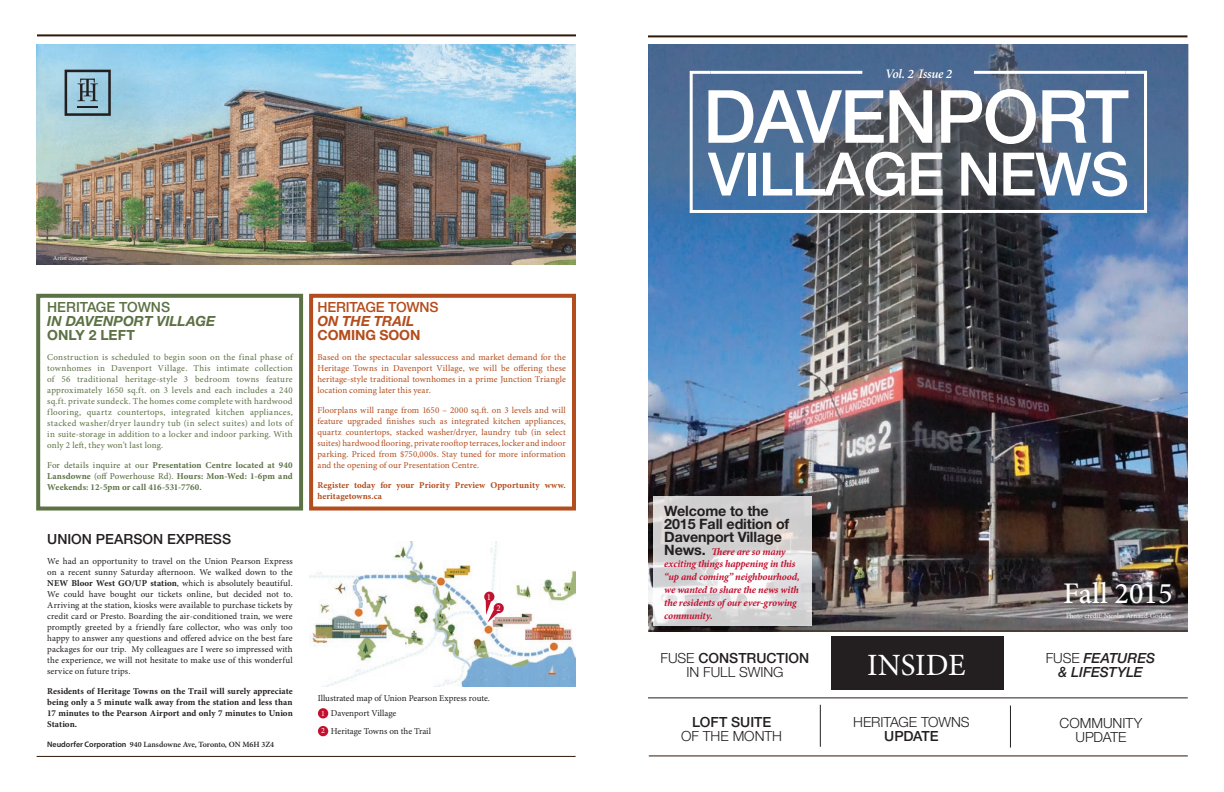
<style>
.page{position:relative;width:1224px;height:792px;background:#fff}
.page>*{position:absolute;margin:0;border:0;box-sizing:border-box;transform-origin:0 0}
.t1{font:500 73.5px "Helvetica Neue";letter-spacing:-.025em;color:#fff}
.t2{font:500 60px "Helvetica Neue";letter-spacing:-.025em;color:#fff}
.t3{font:31px "Minion Pro";color:#fff}
.t4{font:500 30px "Minion Pro";color:#fff}
.t5{font:700 14.3px/12.8px "Helvetica Neue";letter-spacing:-.01em;color:#231f20}
.t6{font:300 14px/14px "Helvetica Neue";letter-spacing:-.005em;color:#231f20;text-align:center}
.t7{font:500 14px "Helvetica Neue";color:#231f20}
.t8{font:italic 500 14px/14px "Helvetica Neue";letter-spacing:-.01em;color:#231f20;text-align:center}
.t9{font:italic 700 14px "Helvetica Neue";letter-spacing:.005em;color:#5c7144}
.t10{font:500 14px "Helvetica Neue";color:#5c7144}
.t11{font:500 14px "Helvetica Neue";letter-spacing:-.01em;color:#b44d1d}
.t12{font:italic 700 14px "Helvetica Neue";letter-spacing:-.005em;color:#b44d1d}
.t13{font:700 14px "Helvetica Neue";letter-spacing:-.01em;color:#b44d1d}
.t14{font:700 14px "Helvetica Neue";letter-spacing:.005em;color:#5c7144}
.t15{font:italic 600 13px "Minion Pro";letter-spacing:-.025em;color:#fff}
.t16{font:italic 700 10.2px/12.8px "Minion Pro";letter-spacing:-.015em;color:#c3102f}
.t17{font:9px/11px "Minion Pro";color:#231f20;text-align:justify}
.t18{font:9px/11px "Minion Pro";letter-spacing:.005em;color:#b44d1d;text-align:justify}
.t19{font:9px/11px "Minion Pro";letter-spacing:.015em;color:#5c7144;text-align:justify}
.t20{font:700 9px/11px "Minion Pro";letter-spacing:.005em;color:#231f20;text-align:justify}
.t21{font:700 9px/11px "Minion Pro";letter-spacing:.005em;color:#5c7144;text-align:justify}
.t22{font:700 9px/11px "Minion Pro";letter-spacing:.01em;color:#b44d1d}
.t23{font:9px "Minion Pro";color:#fff}
.t24{font:600 8px "Minion Pro";letter-spacing:-.005em;color:#231f20}
.t25{font:8px "Minion Pro";color:#fff}
.t26{font:7px "Minion Pro";color:#fff}
.t27{font:6px "Minion Pro";letter-spacing:-.005em;color:#fff}
.s1{font-weight:500}
.s2{font-weight:700}
.s3{font-family:"Myriad Pro"}
.s4{font-family:"Helvetica Neue";font-style:normal;font-size:14.3px;color:#231f20}
.s5{font-weight:300;font-style:normal}
</style>
<div class="page">
<div style="left:309px;top:294px;width:267px;height:217px;background:#fff;border:4px solid #b44d1d"></div>
<div style="left:36px;top:294px;width:267px;height:217px;border:4px solid #5c7144"></div>
<img style="left:648px;top:264px;width:540px;height:366px">
<svg style="left:648px;top:44px;width:541px;height:220px;background:#47678d"></svg>
<hr style="left:648px;top:35px;width:540px;height:2px;background:#321807">
<div style="left:831px;top:637px;width:172px;height:53px;background:#231f20"></div>
<svg style="left:653px;top:496px;width:159px;height:130px;fill:#d3d2d3"></svg>
<svg style="left:688px;top:69px;width:461px;height:145px;background:#546983"></svg>
<hr style="left:974px;top:71px;width:152px;height:3px;background:#fff">
<hr style="left:710px;top:71px;width:152px;height:3px;background:#fff">
<hr style="left:648px;top:698px;width:540px;height:1px;background:#231f20">
<hr style="left:1010px;top:706px;width:1px;height:42px;background:#231f20">
<hr style="left:649px;top:755px;width:539px;height:1px;background:#321807">
<hr style="left:820px;top:705px;width:1px;height:42px;background:#231f20">
<hr style="left:648px;top:630px;width:540px;height:2px;background:#321807">
<img style="left:37px;top:44px;width:539px;height:221px">
<img style="left:309px;top:542px;width:267px;height:145px">
<svg style="left:65px;top:70px;width:46px;height:46px;background:#7a99a8"></svg>
<hr style="left:37px;top:756px;width:539px;height:1px;background:#321807">
<hr style="left:37px;top:34px;width:539px;height:2px;background:#321807">
<div style="left:484px;top:592px;width:10px;height:10px;background:#c3102f;border-radius:50%"></div>
<div style="left:318px;top:708px;width:10px;height:10px;background:#c3102f;border-radius:50%"></div>
<div style="left:318px;top:726px;width:10px;height:10px;background:#c3102f;border-radius:50%"></div>
<svg style="left:486px;top:599px;width:19px;height:23px"></svg>
<p class="t27" style="left:53px;top:254px;width:36px">Artist concept</p>
<h3 class="t10" style="left:47px;top:299px;width:124px">HERITAGE TOWNS</h3>
<h3 class="t9" style="left:47px;top:313px;width:170px">IN DAVENPORT VILLAGE</h3>
<h3 class="t14" style="left:47px;top:327px;width:89px">ONLY 2 LEFT</h3>
<p class="t19" style="left:47px;top:352px;width:247px">Construction is scheduled to begin soon on the final phase of townhomes in Davenport Village. This intimate collection of 56 traditional heritage-style 3 bedroom towns feature approximately 1650 sq.ft. on 3 levels and each includes a 240 sq.ft. private sundeck. The homes come complete with hardwood flooring, quartz countertops, integrated kitchen appliances, stacked washer/dryer laundry tub (in select suites) and lots of in suite-storage in addition to a locker and indoor parking. With only 2 left, they won’t last long.</p>
<p class="t21" style="left:47px;top:460px;width:247px"><span class="s1">For details inquire at our</span> Presentation Centre located at 940<br>Lansdowne <span class="s1">(off Powerhouse Rd).</span> Hours: Mon-Wed: 1-6pm and Weekends: 12-5pm or call 416-531-7760.</p>
<h3 class="t7" style="left:47px;top:530px;width:185px">UNION PEARSON EXPRESS</h3>
<p class="t17" style="left:47px;top:555px;width:247px">We had an opportunity to travel on the Union Pearson Express on a recent sunny Saturday afternoon. We walked down to the <span class="s2">NEW Bloor West GO/UP station</span>, which is absolutely beautiful.<br>We could have bought our tickets online, but decided not to.<br>Arriving at the station, kiosks were available to purchase tickets by credit card or Presto. Boarding the air-conditioned train, we were promptly greeted by a friendly fare collector, who was only too happy to answer any questions and offered advice on the best fare packages for our trip. My colleagues are I were so impressed with the experience, we will not hesitate to make use of this wonderful service on future trips.</p>
<p class="t20" style="left:47px;top:685px;width:247px">Residents of Heritage Towns on the Trail will surely appreciate being only a 5 minute walk away from the station and less than 17 minutes to the Pearson Airport and only 7 minutes to Union Station.</p>
<p class="t24" style="left:47px;top:738px;width:228px"><span class="s3">Neudorfer Corporation</span> 940 Lansdowne Ave, Toronto, ON M6H 3Z4</p>
<h3 class="t11" style="left:318px;top:299px;width:123px">HERITAGE TOWNS</h3>
<h3 class="t12" style="left:318px;top:313px;width:98px">ON THE TRAIL</h3>
<h3 class="t13" style="left:318px;top:327px;width:104px">COMING SOON</h3>
<p class="t18" style="left:318px;top:352px;width:250px">Based on the spectacular salessuccess and market demand for the Heritage Towns in Davenport Village, we will be offering these heritage-style traditional townhomes in a prime Junction Triangle location coming later this year.</p>
<p class="t18" style="left:318px;top:405px;width:250px">Floorplans will range from 1650 – 2000 sq.ft. on 3 levels and will feature upgraded finishes such as integrated kitchen appliances, quartz countertops, stacked washer/dryer, laundry tub (in select suites) hardwood flooring, private rooftop terraces, locker and indoor parking. Priced from $750,000s. Stay tuned for more information and the opening of our Presentation Centre.</p>
<p class="t22" style="left:318px;top:480px;width:250px">Register today for your Priority Preview Opportunity www. heritagetowns.ca</p>
<p class="t23" style="left:487px;top:591px;width:6px">1</p>
<p class="t23" style="left:496px;top:602px;width:6px">2</p>
<p class="t17" style="left:318px;top:692px;width:174px">Illustrated map of Union Pearson Express route.</p>
<p class="t17" style="left:331px;top:704px;width:102px;line-height:18px">Davenport Village<br>Heritage Towns on the Trail</p>
<p class="t25" style="left:321px;top:708px;width:5px">1</p>
<p class="t25" style="left:321px;top:725px;width:5px">2</p>
<h3 class="t15" style="left:885px;top:64px;width:68px">Vol. 2 Issue 2</h3>
<h1 class="t1" style="left:703px;top:73px;width:428px">DAVENPORT</h1>
<h2 class="t2" style="left:708px;top:138px;width:423px">VILLAGE NEWS</h2>
<h3 class="t5" style="left:664px;top:504px;width:127px">Welcome to the<br>2015 Fall edition of<br>Davenport Village</h3>
<p class="t16" style="left:664px;top:545px;width:137px"><span class="s4">News.</span> There are so many exciting things happening in this “up and coming” neighbourhood, we wanted to share the news with the residents of our ever-growing community.</p>
<h3 class="t6" style="left:661px;top:651px;width:150px">FUSE <span class="s1">CONSTRUCTION<br></span>IN FULL SWING</h3>
<h3 class="t7" style="left:692px;top:714px;width:81px">LOFT SUITE</h3>
<h3 class="t6" style="left:681px;top:729px;width:103px">OF THE MONTH</h3>
<h3 class="t3" style="left:867px;top:644px;width:100px">INSIDE</h3>
<h3 class="t6" style="left:853px;top:715px;width:118px">HERITAGE TOWNS</h3>
<h3 class="t7" style="left:884px;top:728px;width:56px">UPDATE</h3>
<h3 class="t4" style="left:1063px;top:573px;width:111px">Fall 2015</h3>
<p class="t26" style="left:1066px;top:611px;width:107px">Photo credit: Nicolas Arnaud-Goddet</p>
<h3 class="t8" style="left:1046px;top:651px;width:111px"><span class="s5">FUSE</span> FEATURES &amp; LIFESTYLE</h3>
<h3 class="t6" style="left:1060px;top:715px;width:84px">COMMUNITY<br>UPDATE</h3>
</div>
